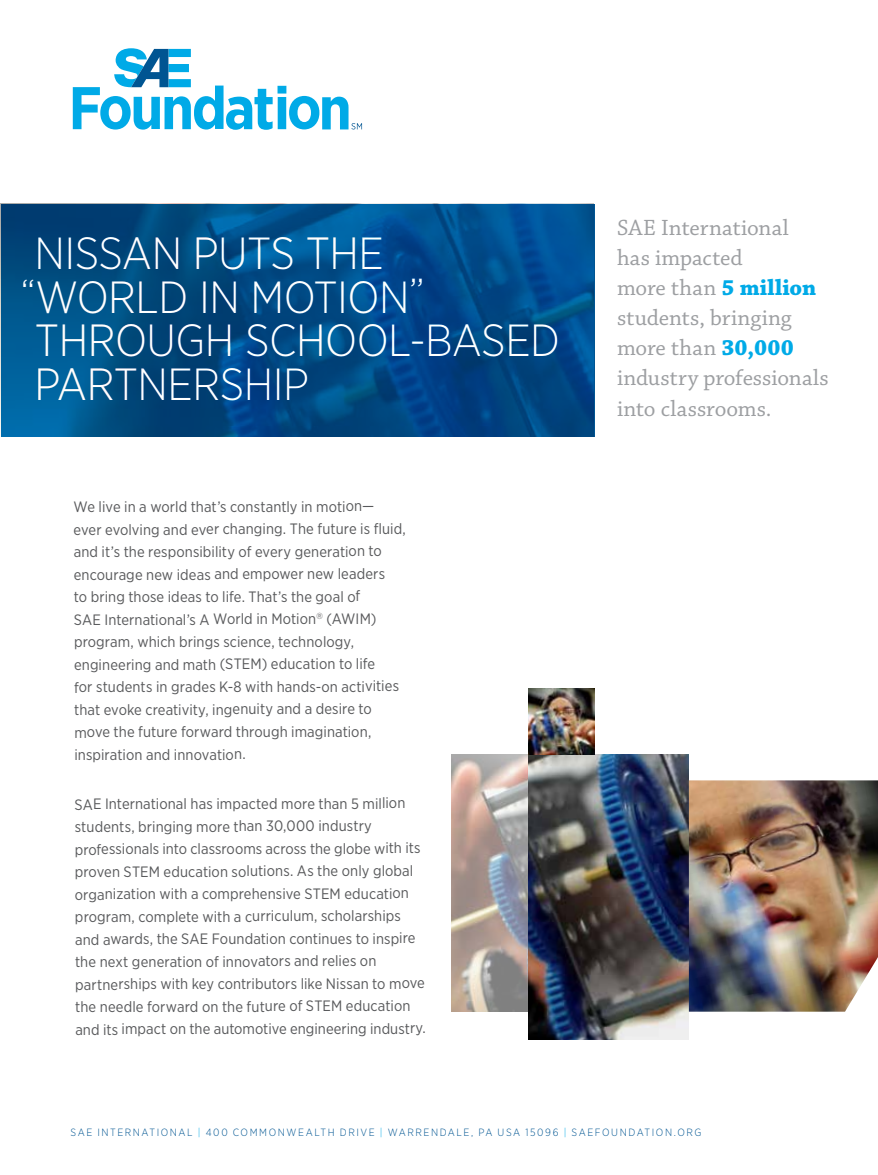
<style>
.page{position:relative;width:878px;height:1175px;background:#fff}
.page>*{position:absolute;margin:0;border:0;box-sizing:border-box;transform-origin:0 0}
.t1{font:300 45px "Gotham Narrow";letter-spacing:-.01em;color:#fff}
.t2{font:23.25px/30px "Chaparral Pro";color:#9d9fa2}
.t3{font:15px/22.5px "Gotham Narrow";color:#58595b}
.t4{font:300 10.5px "Gotham Narrow";letter-spacing:.15em;color:#005592}
.s1{font-size:39px}
.s2{font-size:42px}
.s3{font-weight:700;color:#00aae7}
.s4{color:#00aae7}
</style>
<div class="page">
<svg style="left:73px;top:48px;width:289px;height:82px"></svg>
<img style="left:451px;top:754px;width:77px;height:257px">
<img style="left:528px;top:754px;width:160px;height:286px">
<img style="left:688px;top:780px;width:190px;height:231px">
<img style="left:528px;top:689px;width:66px;height:65px">
<img style="left:0;top:203px;width:593px;height:233px">
<h1 class="t1" style="left:34px;top:226px;width:351px">NISSAN PUTS THE</h1>
<h1 class="t1" style="left:21px;top:269px;width:405px"><span class="s1">“</span>WORLD IN MOTION<span class="s2">”</span></h1>
<h1 class="t1" style="left:35px;top:313px;width:526px">THROUGH SCHOOL-BASED</h1>
<h1 class="t1" style="left:35px;top:356px;width:276px">PARTNERSHIP</h1>
<p class="t3" style="left:74px;top:495px;width:334px">We live in a world that’s constantly in motion— ever evolving and ever changing. The future is fluid, and it’s the responsibility of every generation to encourage new ideas and empower new leaders<br>to bring those ideas to life. That’s the goal of<br>SAE International’s A World in Motion<sup>®</sup> (AWIM) program, which brings science, technology, engineering and math (STEM) education to life<br>for students in grades K-8 with hands-on activities that evoke creativity, ingenuity and a desire to move the future forward through imagination, inspiration and innovation.</p>
<p class="t3" style="left:75px;top:792px;width:353px">SAE International has impacted more than 5 million students, bringing more than 30,000 industry professionals into classrooms across the globe with its proven STEM education solutions. As the only global organization with a comprehensive STEM education program, complete with a curriculum, scholarships and awards, the SAE Foundation continues to inspire the next generation of innovators and relies on partnerships with key contributors like Nissan to move the needle forward on the future of STEM education and its impact on the automotive engineering industry.</p>
<h2 class="t2" style="left:617px;top:214px;width:213px">SAE International<br>has impacted<br>more than <span class="s3">5 million </span>students, bringing more than <span class="s3">30,000 </span>industry professionals into classrooms.</h2>
<p class="t4" style="left:70px;top:1126px;width:632px">SAE INTERNATIONAL <span class="s4">|</span> 400 COMMONWEALTH DRIVE <span class="s4">|</span> WARRENDALE, PA USA 15096 <span class="s4">|</span> SAEFOUNDATION.ORG</p>
</div>
